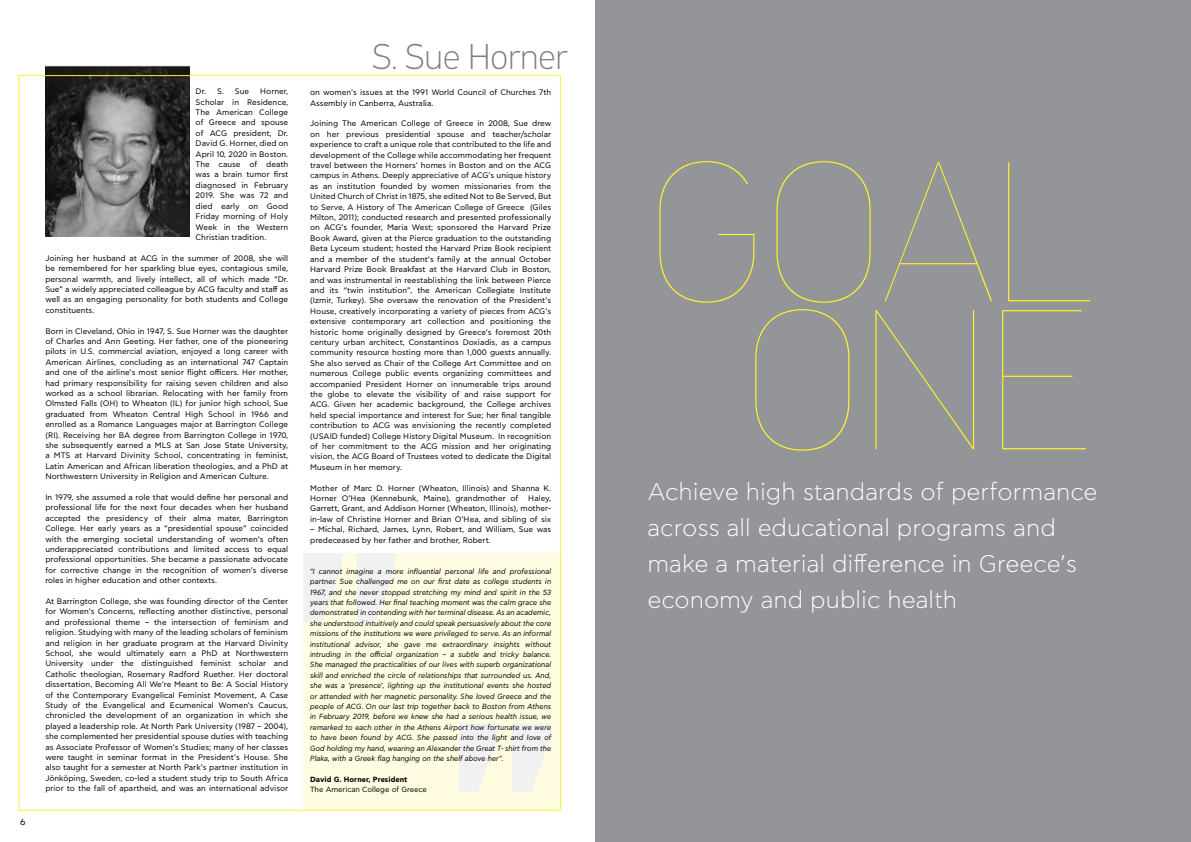
<style>
.page{position:relative;width:1191px;height:842px;background:#fff}
.page>*{position:absolute;margin:0;border:0;box-sizing:border-box;transform-origin:0 0}
.t1{font:100 200px/148px "PFDIN Text Pro";color:#fff32a;text-align:center}
.t2{font:100 36px "PFDIN Text Pro";color:#7e8083}
.t3{font:300 24px/36px "CF Asty Std";color:#fff}
.t4{font:9px "CF Asty Std";color:#000}
.t5{font:8px/10.4px "CF Asty Std";color:#000;text-align:justify}
.t6{font:italic 7.5px/10.4px "CF Asty Std";color:#000;text-align:justify}
.t7{font:7.5px "CF Asty Std";color:#000}
.t8{font:700 7.5px "CF Asty Std";color:#000}
</style>
<div class="page">
<div style="left:303px;top:553px;width:258px;height:258px;background:#fffce2"></div>
<svg style="left:304px;top:553px;width:92px;height:69px"></svg>
<div style="left:595px;top:0;width:596px;height:842px;background:#939598"></div>
<img style="left:45px;top:66px;width:145px;height:171px">
<svg style="left:459px;top:723px;width:92px;height:69px"></svg>
<p class="t4" style="left:20px;top:817px;width:7px">6</p>
<p class="t5" style="left:196px;top:87px;width:30px">Dr. S.</p>
<p class="t5" style="left:235px;top:87px;width:16px">Sue</p>
<p class="t5" style="left:196px;top:87px;width:94px;text-indent:65px">Horner, Scholar in Residence, The American College of Greece and spouse of ACG president, Dr.<br>David G. Horner, died on April 10, 2020 in Boston.<br>The cause of death was a brain tumor first diagnosed in February 2019. She was 72 and died early on Good Friday morning of Holy Week in the Western Christian tradition.</p>
<p class="t5" style="left:45px;top:253px;width:244px">Joining her husband at ACG in the summer of 2008, she will be remembered for her sparkling blue eyes, contagious smile, personal warmth, and lively intellect, all of which made “Dr.<br>Sue” a widely appreciated colleague by ACG faculty and staff as well as an engaging personality for both students and College constituents.</p>
<p class="t5" style="left:45px;top:326px;width:244px">Born in Cleveland, Ohio in 1947, S. Sue Horner was the daughter of Charles and Ann Geeting. Her father, one of the pioneering pilots in U.S. commercial aviation, enjoyed a long career with American Airlines, concluding as an international 747 Captain and one of the airline’s most senior flight officers. Her mother, had primary responsibility for raising seven children and also worked as a school librarian. Relocating with her family from Olmsted Falls (OH) to Wheaton (IL) for junior high school, Sue graduated from Wheaton Central High School in 1966 and enrolled as a Romance Languages major at Barrington College (RI). Receiving her BA degree from Barrington College in 1970, she subsequently earned a MLS at San Jose State University, a MTS at Harvard Divinity School, concentrating in feminist, Latin American and African liberation theologies, and a PhD at Northwestern University in Religion and American Culture.</p>
<p class="t5" style="left:45px;top:492px;width:244px">In 1979, she assumed a role that would define her personal and professional life for the next four decades when her husband accepted the presidency of their alma mater, Barrington College. Her early years as a “presidential spouse” coincided with the emerging societal understanding of women’s often underappreciated contributions and limited access to equal professional opportunities. She became a passionate advocate for corrective change in the recognition of women’s diverse roles in higher education and other contexts.</p>
<p class="t5" style="left:45px;top:596px;width:244px">At Barrington College, she was founding director of the Center for Women’s Concerns, reflecting another distinctive, personal and professional theme – the intersection of feminism and religion. Studying with many of the leading scholars of feminism and religion in her graduate program at the Harvard Divinity School, she would ultimately earn a PhD at Northwestern University under the distinguished feminist scholar and Catholic theologian, Rosemary Radford Ruether. Her doctoral dissertation, Becoming All We’re Meant to Be: A Social History of the Contemporary Evangelical Feminist Movement, A Case Study of the Evangelical and Ecumenical Women’s Caucus, chronicled the development of an organization in which she played a leadership role. At North Park University (1987 – 2004), she complemented her presidential spouse duties with teaching as Associate Professor of Women’s Studies; many of her classes were taught in seminar format in the President’s House. She also taught for a semester at North Park’s partner institution in Jönköping, Sweden, co-led a student study trip to South Africa prior to the fall of apartheid, and was an international advisor</p>
<h2 class="t2" style="left:372px;top:36px;width:197px">S. Sue Horner</h2>
<p class="t5" style="left:310px;top:88px;width:242px">on women’s issues at the 1991 World Council of Churches 7th<br>Assembly in Canberra, Australia.</p>
<p class="t5" style="left:310px;top:119px;width:242px">Joining The American College of Greece in 2008, Sue drew on her previous presidential spouse and teacher/scholar experience to craft a unique role that contributed to the life and development of the College while accommodating her frequent travel between the Horners’ homes in Boston and on the ACG campus in Athens. Deeply appreciative of ACG’s unique history as an institution founded by women missionaries from the United Church of Christ in 1875, she edited Not to Be Served, But to Serve, A History of The American College of Greece (Giles Milton, 2011); conducted research and presented professionally on ACG’s founder, Maria West; sponsored the Harvard Prize Book Award, given at the Pierce graduation to the outstanding Beta Lyceum student; hosted the Harvard Prize Book recipient and a member of the student’s family at the annual October Harvard Prize Book Breakfast at the Harvard Club in Boston, and was instrumental in reestablishing the link between Pierce and its “twin institution”, the American Collegiate Institute (Izmir, Turkey). She oversaw the renovation of the President’s House, creatively incorporating a variety of pieces from ACG’s extensive contemporary art collection and positioning the historic home originally designed by Greece’s foremost 20th century urban architect, Constantinos Doxiadis, as a campus community resource hosting more than 1,000 guests annually.<br>She also served as Chair of the College Art Committee and on numerous College public events organizing committees and accompanied President Horner on innumerable trips around the globe to elevate the visibility of and raise support for ACG. Given her academic background, the College archives held special importance and interest for Sue; her final tangible contribution to ACG was envisioning the recently completed (USAID funded) College History Digital Museum. In recognition of her commitment to the ACG mission and her originating vision, the ACG Board of Trustees voted to dedicate the Digital Museum in her memory.</p>
<p class="t5" style="left:310px;top:483px;width:242px">Mother of Marc D. Horner (Wheaton, Illinois) and Shanna K.<br>Horner O’Hea (Kennebunk, Maine), grandmother of Haley, Garrett, Grant, and Addison Horner (Wheaton, Illinois), mother&shy;in-law of Christine Horner and Brian O’Hea, and sibling of six</p>
<p class="t5" style="left:310px;top:524px;width:242px">– Michal, Richard, James, Lynn, Robert, and William, Sue was predeceased by her father and brother, Robert.</p>
<p class="t6" style="left:310px;top:566px;width:242px">"I cannot imagine a more influential personal life and professional partner. Sue challenged me on our first date as college students in 1967, and she never stopped stretching my mind and spirit in the 53 years that followed. Her final teaching moment was the calm grace she demonstrated in contending with her terminal disease. As an academic, she understood intuitively and could speak persuasively about the core missions of the institutions we were privileged to serve. As an informal institutional advisor, she gave me extraordinary insights without intruding in the official organization – a subtle and tricky balance.<br>She managed the practicalities of our lives with superb organizational skill and enriched the circle of relationships that surrounded us. And, she was a ‘presence’, lighting up the institutional events she hosted or attended with her magnetic personality. She loved Greece and the people of ACG. On our last trip together back to Boston from Athens in February 2019, before we knew she had a serious health issue, we remarked to each other in the Athens Airport how fortunate we were to have been found by ACG. She passed into the light and love of God holding my hand, wearing an Alexander the Great T-shirt from the Plaka, with a Greek flag hanging on the shelf above her".</p>
<p class="t8" style="left:310px;top:775px;width:99px">David G. Horner, President</p>
<p class="t7" style="left:310px;top:785px;width:118px">The American College of Greece</p>
<h1 class="t1" style="left:647px;top:161px;width:446px">GOAL<br>ONE</h1>
<h3 class="t3" style="left:647px;top:474px;width:452px">Achieve high standards of performance across all educational programs and make a material difference in Greece’s economy and public health</h3>
</div>
